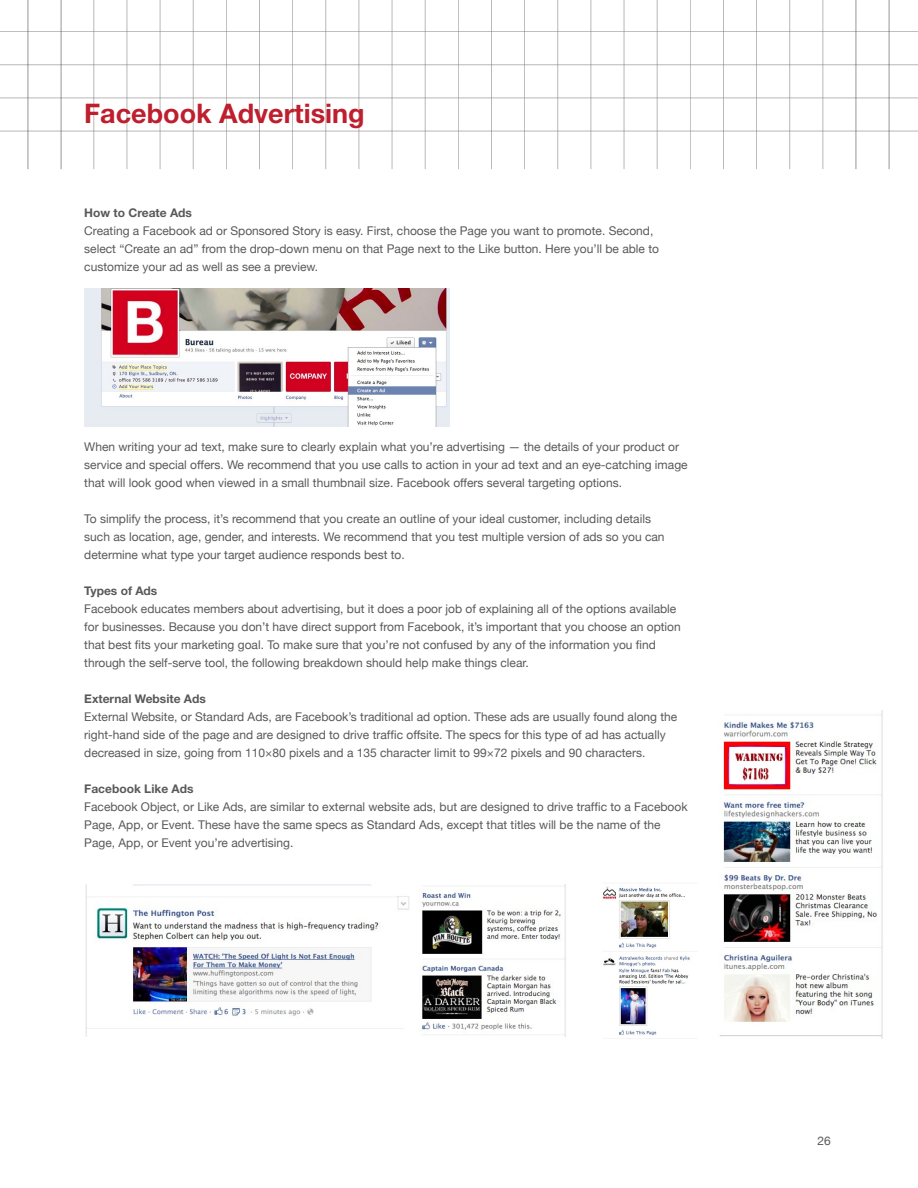
<style>
.page{position:relative;width:918px;height:1188px;background:#fff}
.page>*{position:absolute;margin:0;border:0;box-sizing:border-box;transform-origin:0 0}
.t1{font:700 27px "Helvetica Neue";color:#be1e2d}
.t2{font:12px/18px "Helvetica Neue";color:#595959}
.t3{font:700 12px "Helvetica Neue";color:#595959}
.t4{font:12px "Helvetica Neue";color:#58595b}
</style>
<div class="page">
<hr style="left:292px;top:0;width:1px;height:169px;background:#000">
<hr style="left:326px;top:0;width:1px;height:169px;background:#000">
<hr style="left:359px;top:0;width:1px;height:169px;background:#000">
<hr style="left:392px;top:0;width:1px;height:169px;background:#000">
<hr style="left:425px;top:0;width:1px;height:169px;background:#000">
<hr style="left:458px;top:0;width:1px;height:169px;background:#000">
<hr style="left:491px;top:0;width:1px;height:169px;background:#000">
<hr style="left:524px;top:0;width:1px;height:169px;background:#000">
<hr style="left:557px;top:0;width:1px;height:169px;background:#000">
<hr style="left:591px;top:0;width:1px;height:169px;background:#000">
<hr style="left:624px;top:0;width:1px;height:169px;background:#000">
<hr style="left:94px;top:0;width:1px;height:169px;background:#000">
<hr style="left:127px;top:0;width:1px;height:169px;background:#000">
<hr style="left:160px;top:0;width:1px;height:169px;background:#000">
<hr style="left:193px;top:0;width:1px;height:169px;background:#000">
<hr style="left:226px;top:0;width:1px;height:169px;background:#000">
<hr style="left:259px;top:0;width:1px;height:169px;background:#000">
<hr style="left:657px;top:0;width:1px;height:169px;background:#000">
<hr style="left:690px;top:0;width:1px;height:169px;background:#000">
<hr style="left:723px;top:0;width:1px;height:169px;background:#000">
<hr style="left:756px;top:0;width:1px;height:169px;background:#000">
<hr style="left:789px;top:0;width:1px;height:169px;background:#000">
<hr style="left:823px;top:0;width:1px;height:169px;background:#000">
<hr style="left:0;top:31px;width:918px;height:1px;background:#000">
<hr style="left:0;top:65px;width:918px;height:1px;background:#000">
<hr style="left:0;top:98px;width:918px;height:1px;background:#000">
<hr style="left:0;top:131px;width:918px;height:1px;background:#000">
<hr style="left:856px;top:0;width:1px;height:169px;background:#000">
<hr style="left:61px;top:0;width:1px;height:169px;background:#000">
<hr style="left:28px;top:0;width:1px;height:169px;background:#000">
<hr style="left:889px;top:0;width:1px;height:169px;background:#000">
<img style="left:84px;top:288px;width:366px;height:139px">
<img style="left:720px;top:711px;width:163px;height:327px">
<img style="left:85px;top:885px;width:481px;height:152px">
<img style="left:603px;top:887px;width:87px;height:149px">
<h1 class="t1" style="left:84px;top:96px;width:282px">Facebook Advertising</h1>
<p class="t3" style="left:84px;top:205px;width:109px">How to Create Ads</p>
<p class="t2" style="left:84px;top:223px;width:576px">Creating a Facebook ad or Sponsored Story is easy. First, choose the Page you want to promote. Second, select “Create an ad” from the drop-down menu on that Page next to the Like button. Here you’ll be able to customize your ad as well as see a preview.</p>
<p class="t2" style="left:84px;top:439px;width:605px">When writing your ad text, make sure to clearly explain what you’re advertising — the details of your product or service and special offers. We recommend that you use calls to action in your ad text and an eye-catching image that will look good when viewed in a small thumbnail size. Facebook offers several targeting options.</p>
<p class="t2" style="left:84px;top:511px;width:582px">To simplify the process, it’s recommend that you create an outline of your ideal customer, including details such as location, age, gender, and interests. We recommend that you test multiple version of ads so you can determine what type your target audience responds best to.</p>
<p class="t3" style="left:84px;top:583px;width:75px">Types of Ads</p>
<p class="t2" style="left:84px;top:601px;width:598px">Facebook educates members about advertising, but it does a poor job of explaining all of the options available for businesses. Because you don’t have direct support from Facebook, it’s important that you choose an option that best fits your marketing goal. To make sure that you’re not confused by any of the information you find through the self-serve tool, the following breakdown should help make things clear.</p>
<p class="t3" style="left:84px;top:691px;width:123px">External Website Ads</p>
<p class="t2" style="left:84px;top:709px;width:595px">External Website, or Standard Ads, are Facebook’s traditional ad option. These ads are usually found along the right-hand side of the page and are designed to drive traffic offsite. The specs for this type of ad has actually decreased in size, going from 110×80 pixels and a 135 character limit to 99×72 pixels and 90 characters.</p>
<p class="t3" style="left:84px;top:781px;width:111px">Facebook Like Ads</p>
<p class="t2" style="left:84px;top:799px;width:605px">Facebook Object, or Like Ads, are similar to external website ads, but are designed to drive traffic to a Facebook<br>Page, App, or Event. These have the same specs as Standard Ads, except that titles will be the name of the<br>Page, App, or Event you’re advertising.</p>
<p class="t4" style="left:818px;top:1132px;width:15px">26</p>
</div>
